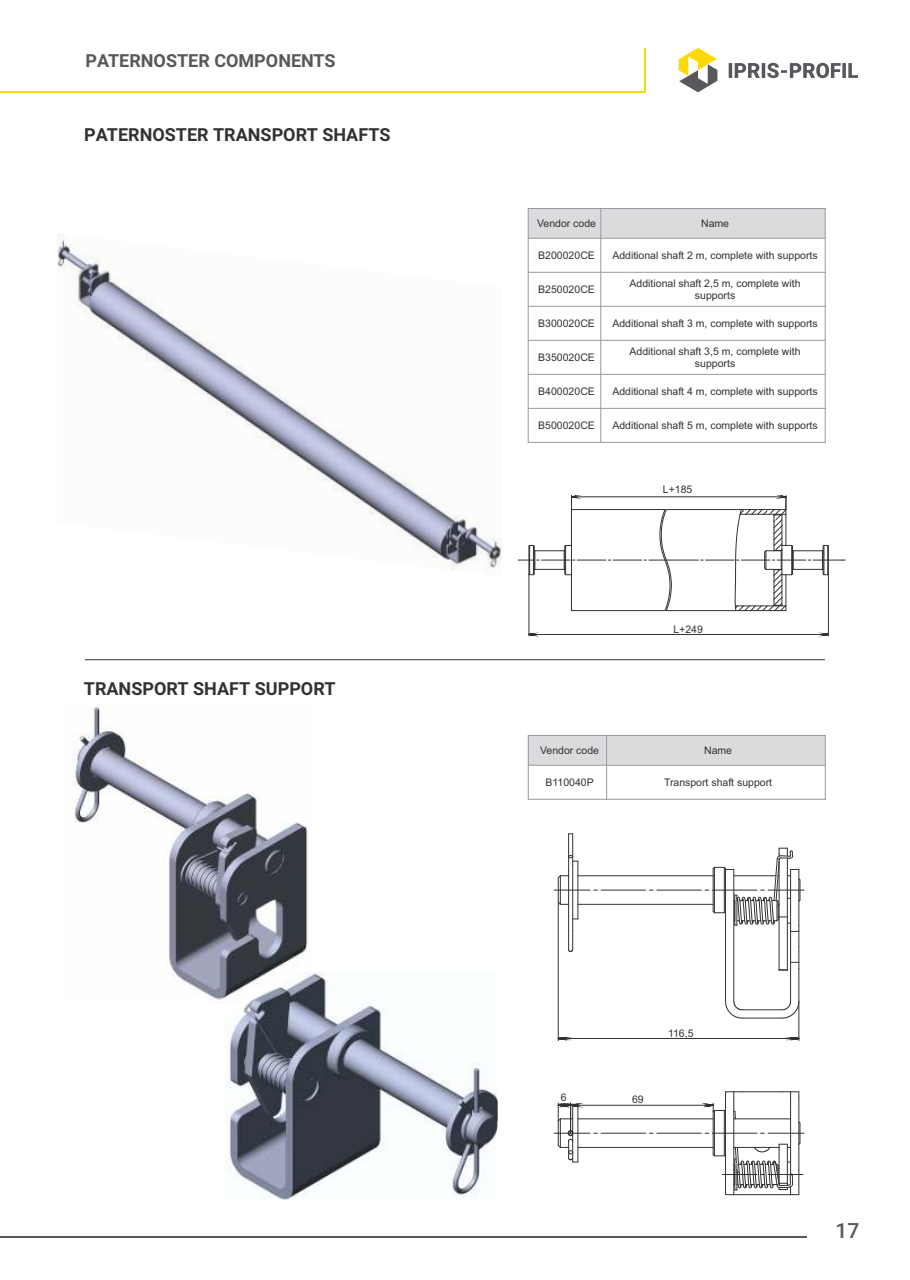
<style>
.page{position:relative;width:910px;height:1280px;background:#fff}
.page>*{position:absolute;margin:0;border:0;box-sizing:border-box;transform-origin:0 0}
.t1{font:500 21px "Roboto";color:#59575b}
.t2{font:700 18px "Roboto";color:#323234}
.t3{font:700 18px "Roboto";color:#59575b}
.t4{font:10.5px/11.7px "Arial";color:#323234;text-align:center}
</style>
<div class="page">
<hr style="left:85px;top:659px;width:740px;height:1px;background:#323234">
<div style="left:528px;top:208px;width:73px;height:30px;background:#d9dbdc"></div>
<div style="left:601px;top:208px;width:224px;height:30px;background:#d9dbdc"></div>
<hr style="left:528px;top:208px;width:1px;height:235px;background:#9a9a9e">
<hr style="left:600px;top:208px;width:1px;height:235px;background:#9a9a9e">
<hr style="left:825px;top:208px;width:1px;height:235px;background:#9a9a9e">
<hr style="left:528px;top:442px;width:298px;height:1px;background:#9a9a9e">
<hr style="left:528px;top:408px;width:298px;height:1px;background:#9a9a9e">
<hr style="left:528px;top:374px;width:298px;height:1px;background:#9a9a9e">
<hr style="left:528px;top:340px;width:298px;height:1px;background:#9a9a9e">
<hr style="left:528px;top:306px;width:298px;height:1px;background:#9a9a9e">
<hr style="left:528px;top:272px;width:298px;height:1px;background:#9a9a9e">
<hr style="left:528px;top:238px;width:298px;height:1px;background:#9a9a9e">
<hr style="left:528px;top:208px;width:298px;height:1px;background:#9a9a9e">
<div style="left:528px;top:735px;width:79px;height:30px;background:#d9dbdc"></div>
<div style="left:607px;top:735px;width:218px;height:30px;background:#d9dbdc"></div>
<hr style="left:528px;top:735px;width:1px;height:65px;background:#9a9a9e">
<hr style="left:606px;top:735px;width:1px;height:65px;background:#9a9a9e">
<hr style="left:825px;top:735px;width:1px;height:65px;background:#9a9a9e">
<hr style="left:528px;top:799px;width:298px;height:1px;background:#9a9a9e">
<hr style="left:528px;top:765px;width:298px;height:1px;background:#9a9a9e">
<hr style="left:528px;top:735px;width:298px;height:1px;background:#9a9a9e">
<img style="left:57px;top:234px;width:444px;height:337px">
<img style="left:72px;top:706px;width:236px;height:297px">
<img style="left:225px;top:972px;width:273px;height:228px">
<hr style="left:666px;top:610px;width:70px;height:1px;background:#323234">
<hr style="left:666px;top:509px;width:75px;height:1px;background:#323234">
<hr style="left:666px;top:560px;width:32px;height:1px;background:#323234">
<hr style="left:571px;top:496px;width:215px;height:1px;background:#323234">
<hr style="left:529px;top:634px;width:299px;height:1px;background:#323234">
<hr style="left:828px;top:574px;width:1px;height:62px;background:#323234">
<hr style="left:529px;top:574px;width:1px;height:62px;background:#323234">
<svg style="left:701px;top:494px;width:144px;height:118px"></svg>
<svg style="left:818px;top:632px;width:11px;height:5px"></svg>
<svg style="left:528px;top:632px;width:11px;height:5px"></svg>
<svg style="left:518px;top:494px;width:154px;height:117px"></svg>
<hr style="left:578px;top:904px;width:135px;height:1px;background:#323234">
<hr style="left:578px;top:875px;width:135px;height:1px;background:#323234">
<svg style="left:782px;top:1001px;width:18px;height:18px"></svg>
<hr style="left:790px;top:968px;width:1px;height:34px;background:#323234">
<hr style="left:798px;top:968px;width:1px;height:34px;background:#323234">
<hr style="left:725px;top:894px;width:1px;height:108px;background:#323234">
<hr style="left:733px;top:894px;width:1px;height:108px;background:#323234">
<svg style="left:725px;top:1001px;width:18px;height:18px"></svg>
<hr style="left:742px;top:1009px;width:40px;height:1px;background:#323234">
<hr style="left:742px;top:1018px;width:40px;height:1px;background:#323234">
<svg style="left:557px;top:833px;width:21px;height:120px"></svg>
<hr style="left:578px;top:1147px;width:135px;height:1px;background:#323234">
<hr style="left:578px;top:1118px;width:135px;height:1px;background:#323234">
<hr style="left:554px;top:890px;width:36px;height:1px;background:#323234">
<hr style="left:601px;top:890px;width:45px;height:1px;background:#323234">
<hr style="left:657px;top:890px;width:44px;height:1px;background:#323234">
<svg style="left:705px;top:848px;width:96px;height:123px"></svg>
<hr style="left:768px;top:890px;width:36px;height:1px;background:#323234">
<hr style="left:798px;top:1002px;width:1px;height:38px;background:#323234">
<hr style="left:558px;top:902px;width:1px;height:138px;background:#323234">
<hr style="left:558px;top:1038px;width:241px;height:1px;background:#323234">
<svg style="left:785px;top:1036px;width:15px;height:5px"></svg>
<svg style="left:557px;top:1036px;width:16px;height:5px"></svg>
<hr style="left:554px;top:1133px;width:36px;height:1px;background:#323234">
<hr style="left:601px;top:1133px;width:45px;height:1px;background:#323234">
<hr style="left:657px;top:1133px;width:44px;height:1px;background:#323234">
<hr style="left:768px;top:1133px;width:36px;height:1px;background:#323234">
<hr style="left:768px;top:1174px;width:35px;height:1px;background:#323234">
<hr style="left:571px;top:1105px;width:142px;height:1px;background:#323234">
<svg style="left:698px;top:1091px;width:103px;height:104px"></svg>
<svg style="left:555px;top:1102px;width:31px;height:61px"></svg>
<svg style="left:679px;top:48px;width:38px;height:44px"></svg>
<svg style="left:729px;top:63px;width:129px;height:15px"></svg>
<hr style="left:0;top:91px;width:646px;height:1px;background:#fdd904">
<hr style="left:644px;top:48px;width:2px;height:44px;background:#fdd904">
<hr style="left:0;top:1236px;width:806px;height:1px;background:#59575b">
<h2 class="t3" style="left:85px;top:53px;width:252px">PATERNOSTER COMPONENTS</h2>
<h2 class="t2" style="left:84px;top:127px;width:308px">PATERNOSTER TRANSPORT SHAFTS</h2>
<h2 class="t2" style="left:84px;top:682px;width:253px">TRANSPORT SHAFT SUPPORT</h2>
<p class="t4" style="left:537px;top:218px;width:60px">Vendor code</p>
<p class="t4" style="left:701px;top:218px;width:30px">Name</p>
<p class="t4" style="left:538px;top:250px;width:58px">B200020CE</p>
<p class="t4" style="left:612px;top:250px;width:207px">Additional shaft 2 m, complete with supports</p>
<p class="t4" style="left:538px;top:284px;width:58px">B250020CE</p>
<p class="t4" style="left:630px;top:278px;width:172px">Additional shaft 2,5 m, complete with supports</p>
<p class="t4" style="left:538px;top:318px;width:58px">B300020CE</p>
<p class="t4" style="left:612px;top:318px;width:207px">Additional shaft 3 m, complete with supports</p>
<p class="t4" style="left:538px;top:352px;width:58px">B350020CE</p>
<p class="t4" style="left:630px;top:347px;width:172px">Additional shaft 3,5 m, complete with supports</p>
<p class="t4" style="left:538px;top:386px;width:58px">B400020CE</p>
<p class="t4" style="left:612px;top:386px;width:207px">Additional shaft 4 m, complete with supports</p>
<p class="t4" style="left:538px;top:420px;width:58px">B500020CE</p>
<p class="t4" style="left:612px;top:420px;width:207px">Additional shaft 5 m, complete with supports</p>
<p class="t4" style="left:663px;top:485px;width:31px">L+185</p>
<p class="t4" style="left:673px;top:624px;width:31px">L+249</p>
<p class="t4" style="left:540px;top:745px;width:60px">Vendor code</p>
<p class="t4" style="left:704px;top:745px;width:30px">Name</p>
<p class="t4" style="left:545px;top:777px;width:50px">B110040P</p>
<p class="t4" style="left:664px;top:777px;width:110px">Transport shaft support</p>
<p class="t4" style="left:561px;top:1093px;width:7px">6</p>
<p class="t4" style="left:632px;top:1094px;width:13px">69</p>
<p class="t4" style="left:668px;top:1028px;width:27px">116,5</p>
<h1 class="t1" style="left:836px;top:1222px;width:25px">17</h1>
</div>
